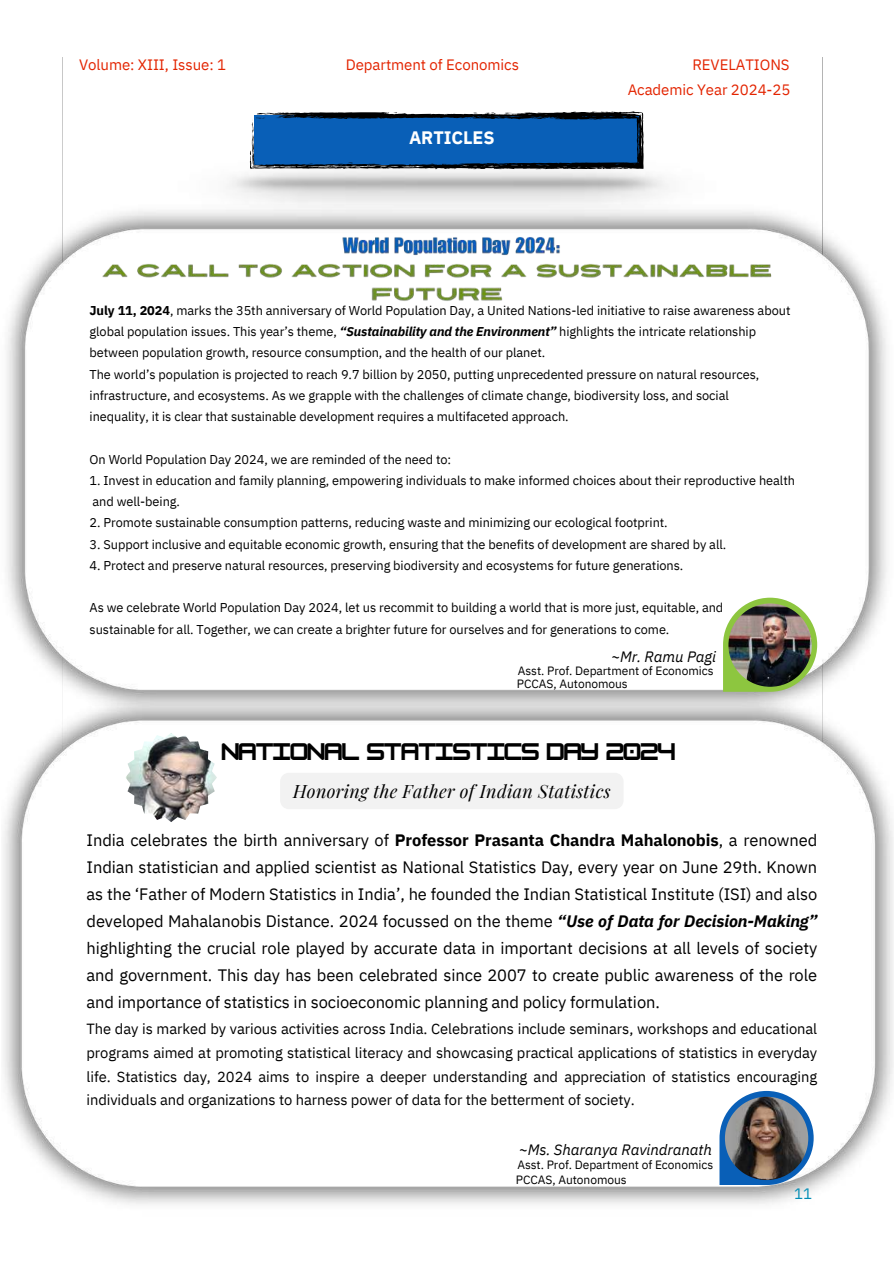
<style>
.page{position:relative;width:894px;height:1264px;background:#fff}
.page>*{position:absolute;margin:0;border:0;box-sizing:border-box;transform-origin:0 0}
.t1{font:700 21px "HK Modular";letter-spacing:-.06em;color:#000}
.t2{font:700 18px "IBM Plex Sans";letter-spacing:-.005em;color:#fff}
.t3{font:italic 17.85px "Playfair Display";letter-spacing:.02em;color:#000}
.t4{font:16.5px/27px "IBM Plex Sans";letter-spacing:-.005em;color:#000;text-align:justify}
.t5{font:15px/25.2px "IBM Plex Sans";letter-spacing:-.005em;color:#e32400;text-align:right}
.t6{font:italic 15px "IBM Plex Sans";letter-spacing:-.005em;color:#000}
.t7{font:15px "IBM Plex Sans";color:#008cb4}
.t8{font:14.7px/23.7px "IBM Plex Sans";letter-spacing:-.005em;color:#000;text-align:justify}
.t9{font:12.75px/21.3px "IBM Plex Sans";letter-spacing:-.005em;color:#000}
.t10{font:12px/12.3px "IBM Plex Sans";letter-spacing:-.005em;color:#000}
.s1{font-weight:700}
.s2{font-weight:700;font-style:italic}
</style>
<div class="page">
<svg style="left:62px;top:57px;width:1px;height:148px"></svg>
<svg style="left:250px;top:111px;width:393px;height:58px"></svg>
<img style="left:7px;top:205px;width:880px;height:486px">
<img style="left:3px;top:691px;width:890px;height:513px">
<img style="left:125px;top:733px;width:92px;height:89px">
<svg style="left:719px;top:57px;width:104px;height:1127px"></svg>
<img style="left:724px;top:1096px;width:84px;height:83px">
<img style="left:339px;top:234px;width:223px;height:24px">
<img style="left:99px;top:258px;width:676px;height:48px">
<div style="left:280px;top:772px;width:343px;height:37px;background:#f2f2f2"></div>
<p class="t5" style="left:79px;top:51px;width:148px">Volume: XIII, Issue: 1</p>
<p class="t5" style="left:345px;top:51px;width:175px">Department of Economics</p>
<p class="t5" style="left:627px;top:52px;width:164px">REVELATIONS<br>Academic Year 2024-25</p>
<h2 class="t2" style="left:409px;top:126px;width:87px">ARTICLES</h2>
<p class="t9" style="left:89px;top:299px;width:702px"><span class="s1">July 11, 2024</span>, marks the 35th anniversary of World Population Day, a United Nations-led initiative to raise awareness about global population issues. This year’s theme, <span class="s2">“Sustainability and the Environment”</span> highlights the intricate relationship between population growth, resource consumption, and the health of our planet.<br>The world’s population is projected to reach 9.7 billion by 2050, putting unprecedented pressure on natural resources, infrastructure, and ecosystems. As we grapple with the challenges of climate change, biodiversity loss, and social inequality, it is clear that sustainable development requires a multifaceted approach.</p>
<p class="t9" style="left:89px;top:448px;width:363px">On World Population Day 2024, we are reminded of the need to:</p>
<p class="t9" style="left:89px;top:469px;width:706px">1. Invest in education and family planning, empowering individuals to make informed choices about their reproductive health and well-being.</p>
<p class="t9" style="left:89px;top:512px;width:579px">2. Promote sustainable consumption patterns, reducing waste and minimizing our ecological footprint.</p>
<p class="t9" style="left:89px;top:533px;width:638px">3. Support inclusive and equitable economic growth, ensuring that the benefits of development are shared by all.</p>
<p class="t9" style="left:89px;top:554px;width:595px">4. Protect and preserve natural resources, preserving biodiversity and ecosystems for future generations.</p>
<p class="t9" style="left:89px;top:597px;width:635px">As we celebrate World Population Day 2024, let us recommit to building a world that is more just, equitable, and sustainable for all. Together, we can create a brighter future for ourselves and for generations to come.</p>
<p class="t6" style="left:611px;top:646px;width:106px">~Mr. Ramu Pagi</p>
<p class="t10" style="left:517px;top:664px;width:198px">Asst. Prof. Department of Economics<br>PCCAS, Autonomous</p>
<h1 class="t1" style="left:221px;top:739px;width:456px">NATIONAL STATISTICS DAY 2024</h1>
<h3 class="t3" style="left:293px;top:779px;width:319px">Honoring the Father of Indian Statistics</h3>
<p class="t4" style="left:86px;top:826px;width:732px">India celebrates the birth anniversary of <span class="s1">Professor Prasanta Chandra Mahalonobis</span>, a renowned Indian statistician and applied scientist as National Statistics Day, every year on June 29th. Known as the ‘Father of Modern Statistics in India’, he founded the Indian Statistical Institute (ISI) and also developed Mahalanobis Distance. 2024 focussed on the theme <span class="s2">“Use of Data for Decision-Making” </span>highlighting the crucial role played by accurate data in important decisions at all levels of society and government. This day has been celebrated since 2007 to create public awareness of the role and importance of statistics in socioeconomic planning and policy formulation.</p>
<p class="t8" style="left:86px;top:1016px;width:732px">The day is marked by various activities across India. Celebrations include seminars, workshops and educational programs aimed at promoting statistical literacy and showcasing practical applications of statistics in everyday life. Statistics day, 2024 aims to inspire a deeper understanding and appreciation of statistics encouraging individuals and organizations to harness power of data for the betterment of society.</p>
<p class="t6" style="left:518px;top:1139px;width:194px">~Ms. Sharanya Ravindranath</p>
<p class="t10" style="left:515px;top:1156px;width:199px;line-height:15.6px">Asst. Prof. Department of Economics<br>PCCAS, Autonomous</p>
<p class="t7" style="left:794px;top:1183px;width:19px">11</p>
</div>
